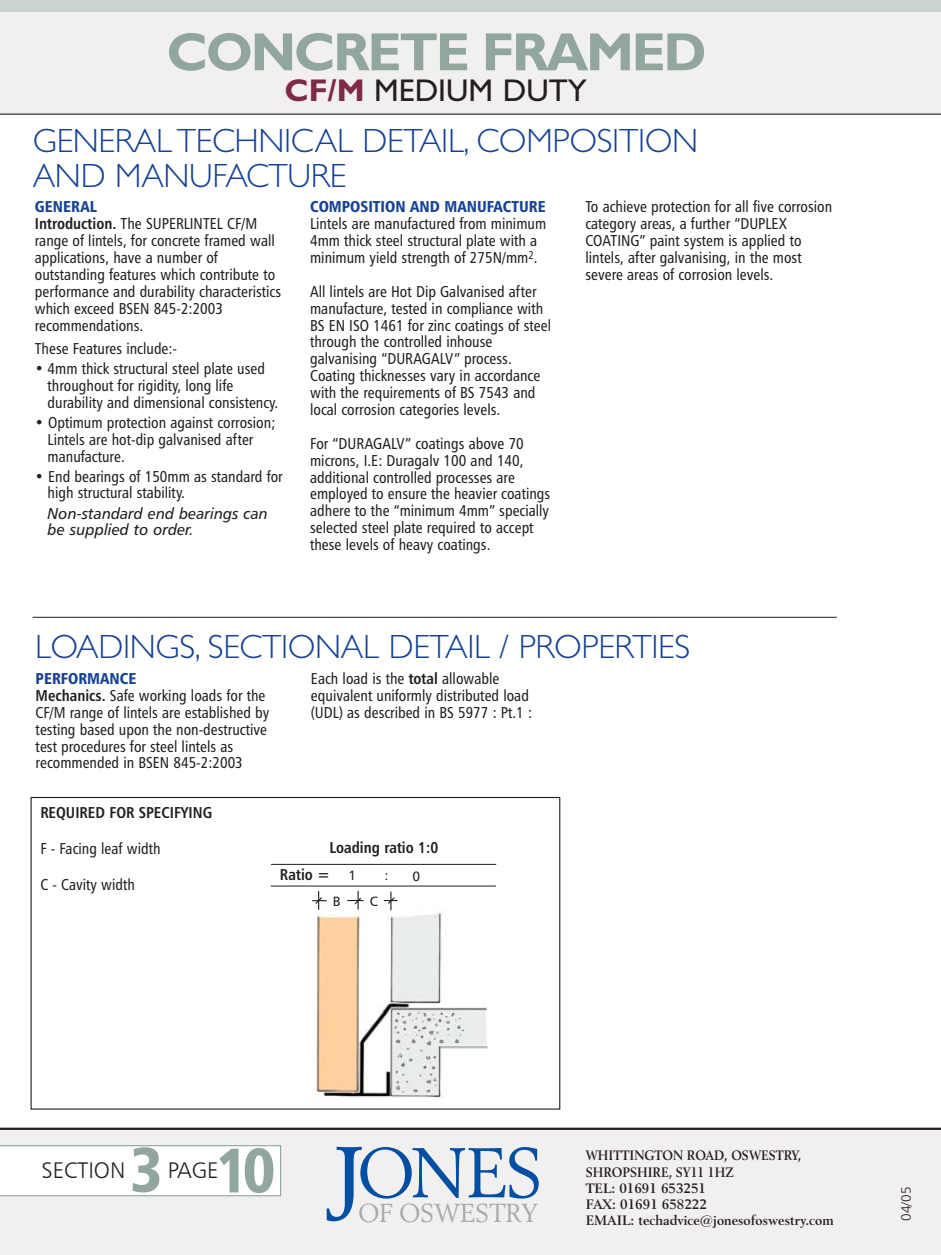
<style>
.page{position:relative;width:941px;height:1255px;background:#fff}
.page>*{position:absolute;margin:0;border:0;box-sizing:border-box;transform-origin:0 0}
.t1{font:69.98px "Revival 565 BT";color:#004fa3}
.t2{font:63px "Humanist 777 BT Black Condensed B";color:#91a79d}
.t3{font:700 54px "Gill Sans";letter-spacing:-.045em;color:#91a79d}
.t4{font:300 33.75px/34.9px "Gill Sans";letter-spacing:-.01em;color:#164397}
.t5{font:31.5px "Gill Sans";color:#231f20}
.t6{font:25.88px "Revival 565 BT";letter-spacing:-.03em;color:#a7a9ac}
.t7{font:22.5px "Humanist 777 BT Light B";color:#231f20}
.t8{font:15.75px/16.9px "Humanist 777 BT Roman Condensed B";color:#231f20}
.t9{font:15.75px/16.9px "Humanist 777 BT Italic B";color:#231f20}
.t10{font:15.75px "Humanist 777 BT Black Condensed B";color:#164397}
.t11{font:15.75px "Humanist 777 BT Bold Condensed B";color:#231f20}
.t12{font:700 13.5px/16.2px "Revival 565 BT";color:#231f20;scale:.9 1}
.t13{font:13.5px "Humanist 777 BT Light B";color:#231f20}
.t14{font:13.5px "Humanist 777 BT Roman B";color:#231f20}
.s1{font-weight:700;color:#7e2a46}
.s2{font-family:"Humanist 777 BT Bold Condensed B"}
.s3{font-family:"Humanist 777 BT Roman B";font-size:13.5px}
.s4{font-size:103.27px}
</style>
<div class="page">
<div style="left:0;top:1128px;width:940px;height:126px;background:#f2f0ee"></div>
<div style="left:0;top:0;width:940px;height:15px;background:#cbd4cf"></div>
<div style="left:0;top:13px;width:940px;height:101px;background:#f2f0ee"></div>
<div style="left:0;top:1145px;width:281px;height:51px;background:#fff"></div>
<hr style="left:0;top:114px;width:940px;height:1px;background:#231f20">
<hr style="left:33px;top:617px;width:803px;height:1px;background:#231f20">
<hr style="left:0;top:1127px;width:940px;height:2px;background:#231f20">
<img style="left:316px;top:909px;width:172px;height:189px">
<div style="left:31px;top:797px;width:529px;height:312px;border:1px solid #231f20"></div>
<hr style="left:271px;top:864px;width:225px;height:1px;background:#231f20">
<hr style="left:270px;top:885px;width:226px;height:1px;background:#231f20">
<svg style="left:312px;top:891px;width:14px;height:18px"></svg>
<svg style="left:347px;top:890px;width:16px;height:19px"></svg>
<svg style="left:384px;top:891px;width:13px;height:19px"></svg>
<h3 class="t3" style="left:166px;top:33px;width:541px">CONCRETE FRAMED</h3>
<h3 class="t5" style="left:284px;top:79px;width:304px"><span class="s1">CF/M</span> MEDIUM DUTY</h3>
<h3 class="t4" style="left:33px;top:127px;width:666px">GENERAL TECHNICAL DETAIL, COMPOSITION<br>AND MANUFACTURE</h3>
<p class="t10" style="left:35px;top:200px;width:64px">GENERAL</p>
<p class="t8" style="left:35px;top:217px;width:248px"><span class="s2">Introduction.</span> The SUPERLINTEL CF/M range of lintels, for concrete framed wall applications, have a number of outstanding features which contribute to performance and durability characteristics which exceed BSEN 845-2:2003 recommendations.</p>
<p class="t8" style="left:35px;top:341px;width:144px">These Features include:-</p>
<p class="t8" style="left:48px;top:361px;width:232px;text-indent:-13px">• 4mm thick structural steel plate used throughout for rigidity, long life durability and dimensional consistency.</p>
<p class="t8" style="left:48px;top:415px;width:229px;text-indent:-13px">• Optimum protection against corrosion;<br>Lintels are hot-dip galvanised after manufacture.</p>
<p class="t8" style="left:48px;top:469px;width:236px;text-indent:-13px">• End bearings of 150mm as standard for high structural stability.</p>
<p class="t9" style="left:48px;top:506px;width:222px">Non-standard end bearings can be supplied to order.</p>
<p class="t10" style="left:310px;top:200px;width:237px">COMPOSITION AND MANUFACTURE</p>
<p class="t8" style="left:310px;top:217px;width:237px">Lintels are manufactured from minimum<br>4mm thick steel structural plate with a minimum yield strength of 275N/mm<sup>2</sup>.</p>
<p class="t8" style="left:310px;top:284px;width:242px">All lintels are Hot Dip Galvanised after manufacture, tested in compliance with BS EN ISO 1461 for zinc coatings of steel through the controlled inhouse galvanising “DURAGALV” process.<br>Coating thicknesses vary in accordance with the requirements of BS 7543 and local corrosion categories levels.</p>
<p class="t8" style="left:310px;top:436px;width:242px">For “DURAGALV” coatings above 70 microns, I.E: Duragalv 100 and 140, additional controlled processes are employed to ensure the heavier coatings adhere to the “minimum 4mm” specially selected steel plate required to accept these levels of heavy coatings.</p>
<p class="t8" style="left:585px;top:200px;width:248px">To achieve protection for all five corrosion category areas, a further “DUPLEX COATING” paint system is applied to lintels, after galvanising, in the most severe areas of corrosion levels.</p>
<h3 class="t4" style="left:35px;top:633px;width:656px">LOADINGS, SECTIONAL DETAIL / PROPERTIES</h3>
<p class="t10" style="left:36px;top:672px;width:102px">PERFORMANCE</p>
<p class="t8" style="left:36px;top:688px;width:235px"><span class="s2">Mechanics.</span> Safe working loads for the CF/M range of lintels are established by testing based upon the non-destructive test procedures for steel lintels as recommended in BSEN 845-2:2003</p>
<p class="t8" style="left:311px;top:671px;width:223px">Each load is the <span class="s2">total</span> allowable equivalent uniformly distributed load (UDL) as described in BS 5977 : Pt.1 :</p>
<p class="t11" style="left:40px;top:806px;width:173px">REQUIRED FOR SPECIFYING</p>
<p class="t8" style="left:40px;top:841px;width:122px">F - Facing leaf width</p>
<p class="t8" style="left:40px;top:877px;width:96px">C - Cavity width</p>
<p class="t11" style="left:329px;top:841px;width:110px">Loading ratio 1:0</p>
<p class="t11" style="left:280px;top:868px;width:78px">Ratio = <span class="s3">1</span></p>
<p class="t14" style="left:384px;top:869px;width:5px">:</p>
<p class="t14" style="left:412px;top:870px;width:9px">0</p>
<p class="t14" style="left:333px;top:896px;width:9px">B</p>
<p class="t14" style="left:370px;top:895px;width:10px">C</p>
<h3 class="t7" style="left:42px;top:1160px;width:85px">SECTION</h3>
<h2 class="t2" style="left:130px;top:1144px;width:35px">3</h2>
<h2 class="t2" style="left:216px;top:1145px;width:61px">10</h2>
<h3 class="t7" style="left:168px;top:1160px;width:52px">PAGE</h3>
<h1 class="t1" style="left:326px;top:1140px;width:220px"><span class="s4">J</span>ONES</h1>
<h3 class="t6" style="left:358px;top:1200px;width:181px">OF OSWESTRY</h3>
<p class="t12" style="left:585px;top:1148px;width:277px">WHITTINGTON ROAD, OSWESTRY,<br>SHROPSHIRE, SY11 1HZ<br>TEL: 01691 653251<br>FAX: 01691 658222<br>EMAIL: techadvice@jonesofoswestry.com</p>
<p class="t13" style="left:900px;top:1220px;width:35px;rotate:-90deg">04/05</p>
</div>
